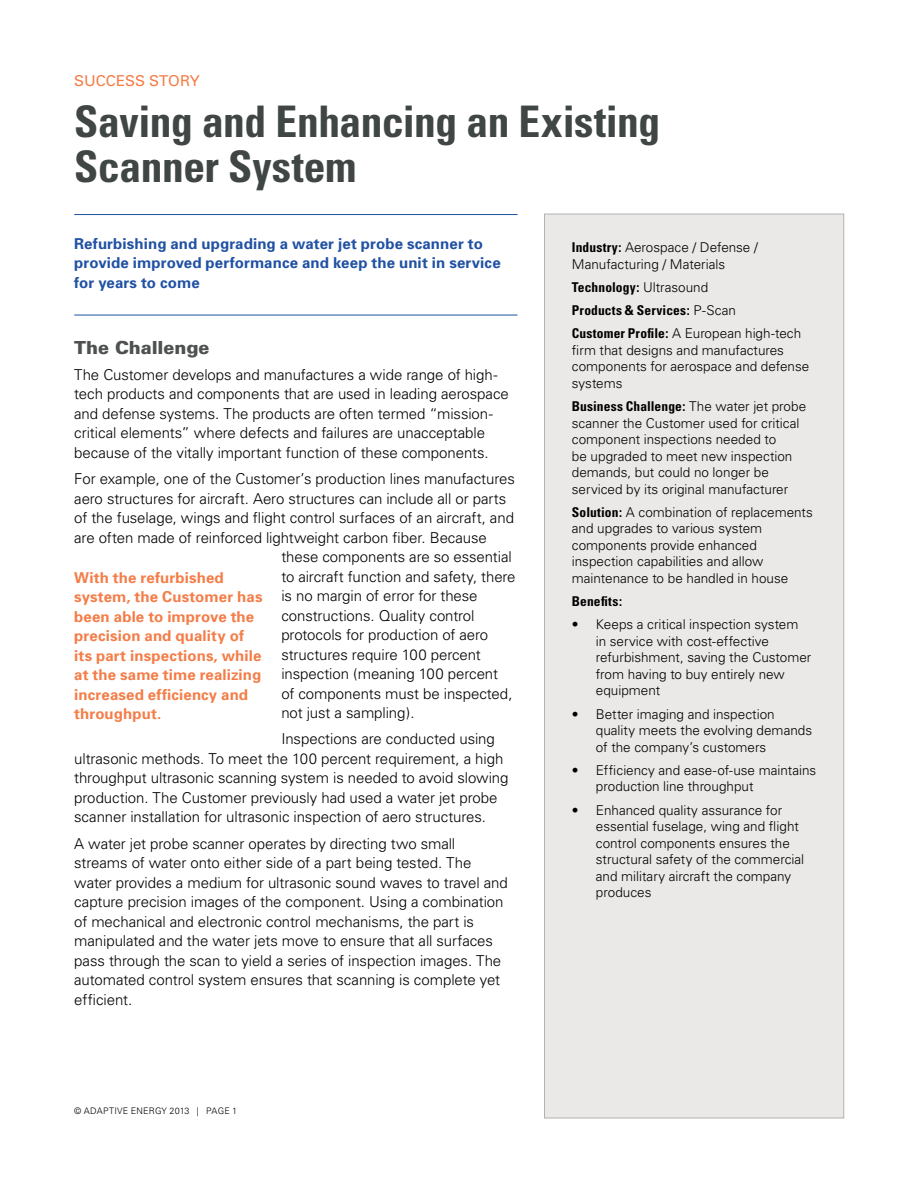
<style>
.page{position:relative;width:918px;height:1188px;background:#fff}
.page>*{position:absolute;margin:0;border:0;box-sizing:border-box;transform-origin:0 0}
.t1{font:700 condensed 43.5px/45px "Univers";letter-spacing:-.01em;color:#3f4644}
.t2{font:900 18px "Univers";letter-spacing:-.005em;color:#4d514f}
.t3{font:300 15px/19.5px "Univers";letter-spacing:-.005em;color:#000}
.t4{font:700 15px/19.5px "Univers";letter-spacing:.01em;color:#f47d48}
.t5{font:700 15px/19.5px "Univers";letter-spacing:.01em;color:#2051a3}
.t6{font:15px "Univers";color:#f47d48}
.t7{font:300 13.5px/16.5px "Univers";color:#000}
.t8{font:700 condensed 13.5px/23.2px "Univers";letter-spacing:.01em;color:#000}
.t9{font:300 9px "Univers";letter-spacing:.02em;color:#000}
.s1{font-weight:700;font-stretch:condensed}
.s2{font-weight:300;font-stretch:normal}
</style>
<div class="page">
<div style="left:544px;top:214px;width:300px;height:904px;background:#ebe9e8"></div>
<hr style="left:74px;top:214px;width:444px;height:1px;background:#2051a3">
<hr style="left:74px;top:315px;width:444px;height:1px;background:#2051a3">
<p class="t6" style="left:74px;top:71px;width:127px">SUCCESS STORY</p>
<h1 class="t1" style="left:74px;top:99px;width:588px">Saving and Enhancing an Existing<br>Scanner System</h1>
<p class="t5" style="left:74px;top:234px;width:428px">Refurbishing and upgrading a water jet probe scanner to provide improved performance and keep the unit in service for years to come</p>
<p class="t2" style="left:74px;top:336px;width:137px">The Challenge</p>
<p class="t3" style="left:74px;top:365px;width:436px">The Customer develops and manufactures a wide range of high&shy;tech products and components that are used in leading aerospace and defense systems. The products are often termed “mission&shy;critical elements” where defects and failures are unacceptable because of the vitally important function of these components.</p>
<p class="t3" style="left:74px;top:469px;width:442px">For example, one of the Customer’s production lines manufactures</p>
<p class="t3" style="left:74px;top:489px;width:434px">aero structures for aircraft. Aero structures can include all or parts</p>
<p class="t3" style="left:74px;top:508px;width:441px">of the fuselage, wings and flight control surfaces of an aircraft, and</p>
<p class="t3" style="left:74px;top:528px;width:414px">are often made of reinforced lightweight carbon fiber. Because</p>
<p class="t3" style="left:281px;top:547px;width:232px">these components are so essential</p>
<p class="t3" style="left:281px;top:567px;width:236px">to aircraft function and safety, there</p>
<p class="t3" style="left:281px;top:586px;width:198px">is no margin of error for these</p>
<p class="t3" style="left:281px;top:606px;width:195px">constructions. Quality control</p>
<p class="t3" style="left:281px;top:625px;width:208px">protocols for production of aero</p>
<p class="t3" style="left:281px;top:645px;width:201px">structures require 100 percent</p>
<p class="t3" style="left:281px;top:664px;width:218px">inspection (meaning 100 percent</p>
<p class="t3" style="left:281px;top:684px;width:233px">of components must be inspected,</p>
<p class="t3" style="left:281px;top:703px;width:135px">not just a sampling).</p>
<p class="t3" style="left:74px;top:729px;width:436px;text-indent:207px">Inspections are conducted using ultrasonic methods. To meet the 100 percent requirement, a high throughput ultrasonic scanning system is needed to avoid slowing production. The Customer previously had used a water jet probe scanner installation for ultrasonic inspection of aero structures.</p>
<p class="t3" style="left:74px;top:834px;width:435px">A water jet probe scanner operates by directing two small streams of water onto either side of a part being tested. The water provides a medium for ultrasonic sound waves to travel and capture precision images of the component. Using a combination of mechanical and electronic control mechanisms, the part is manipulated and the water jets move to ensure that all surfaces pass through the scan to yield a series of inspection images. The automated control system ensures that scanning is complete yet efficient.</p>
<p class="t4" style="left:74px;top:567px;width:190px">With the refurbished system, the Customer has been able to improve the precision and quality of its part inspections, while at the same time realizing increased efficiency and throughput.</p>
<p class="t9" style="left:74px;top:1106px;width:165px">© ADAPTIVE ENERGY 2013 | PAGE 1</p>
<p class="t7" style="left:572px;top:239px;width:187px"><span class="s1">Industry:</span> Aerospace / Defense /<br>Manufacturing / Materials</p>
<p class="t8" style="left:572px;top:275px;width:231px">Technology: <span class="s2">Ultrasound<br></span>Products &amp; Services: <span class="s2">P-Scan<br></span>Customer Profile: <span class="s2">A European high-tech</span></p>
<p class="t7" style="left:572px;top:342px;width:239px">firm that designs and manufactures components for aerospace and defense systems</p>
<p class="t7" style="left:572px;top:398px;width:236px"><span class="s1">Business Challenge:</span> The water jet probe scanner the Customer used for critical component inspections needed to<br>be upgraded to meet new inspection demands, but could no longer be serviced by its original manufacturer</p>
<p class="t7" style="left:572px;top:504px;width:242px"><span class="s1">Solution:</span> A combination of replacements and upgrades to various system components provide enhanced inspection capabilities and allow maintenance to be handled in house</p>
<p class="t8" style="left:572px;top:590px;width:52px">Benefits:</p>
<p class="t7" style="left:596px;top:616px;width:217px;text-indent:-24px">• Keeps a critical inspection system in service with cost-effective refurbishment, saving the Customer from having to buy entirely new equipment</p>
<p class="t7" style="left:596px;top:706px;width:218px;text-indent:-24px">• Better imaging and inspection quality meets the evolving demands of the company’s customers</p>
<p class="t7" style="left:596px;top:762px;width:222px;text-indent:-24px">• Efficiency and ease-of-use maintains production line throughput</p>
<p class="t7" style="left:596px;top:802px;width:210px;text-indent:-24px">• Enhanced quality assurance for essential fuselage, wing and flight control components ensures the structural safety of the commercial and military aircraft the company produces</p>
</div>
